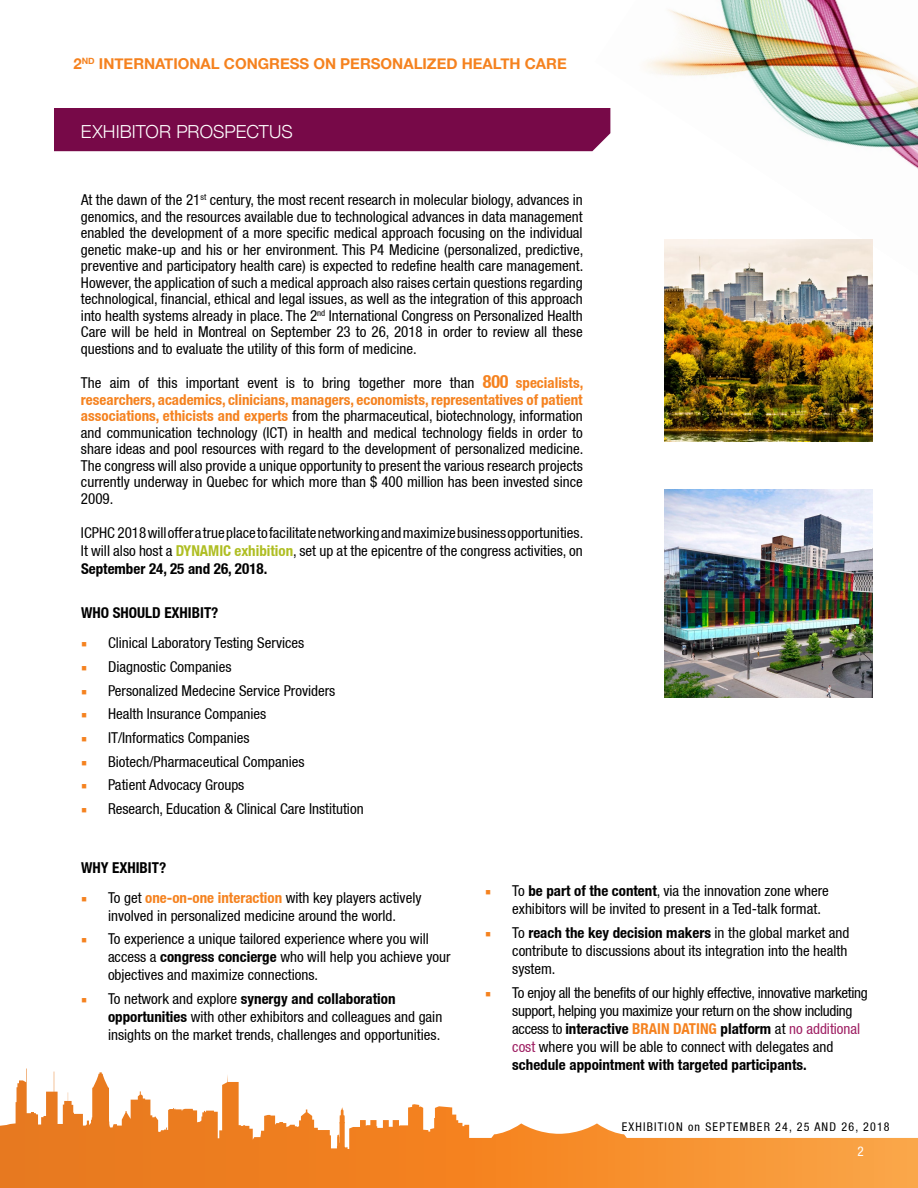
<style>
.page{position:relative;width:918px;height:1188px;background:#fff}
.page>*{position:absolute;margin:0;border:0;box-sizing:border-box;transform-origin:0 0}
.t1{font:300 18px "Helvetica Neue";letter-spacing:.005em;color:#fff}
.t2{font:condensed 15px/16.5px "Helvetica Neue";color:#000}
.t3{font:condensed 15px/18px "Helvetica Neue";letter-spacing:-.02em;color:#000}
.t4{font:700 15px "Helvetica Neue";color:#f5821f}
.t5{font:700 condensed 15px "Helvetica Neue";color:#000}
.t6{font:condensed 13.2px "Helvetica Neue";color:#fff}
.t7{font:condensed 12px "Helvetica Neue";letter-spacing:.1em;color:#000}
.s1{font-weight:700;font-size:18px;color:#f5821f}
.s2{font-weight:700;color:#f5821f}
.s3{font-weight:700;color:#afbe23}
.s4{font-weight:700}
.s5{font-family:"Minion Pro";font-stretch:normal;color:#f5821f}
.s6{color:#9e1e62}
</style>
<div class="page">
<svg style="left:0;top:1069px;width:918px;height:119px"></svg>
<img style="left:610px;top:0;width:308px;height:240px">
<div style="left:54px;top:108px;width:556px;height:43px;background:#770948"></div>
<img style="left:664px;top:489px;width:209px;height:209px">
<img style="left:664px;top:240px;width:209px;height:202px">
<p class="t4" style="left:73px;top:52px;width:495px">2<sup>ND</sup> INTERNATIONAL CONGRESS ON PERSONALIZED HEALTH CARE</p>
<p class="t1" style="left:81px;top:117px;width:213px">EXHIBITOR PROSPECTUS</p>
<p class="t2" style="left:81px;top:191px;width:504px;text-align:justify">At the dawn of the 21<sup>st</sup> century, the most recent research in molecular biology, advances in genomics, and the resources available due to technological advances in data management enabled the development of a more specific medical approach focusing on the individual genetic make-up and his or her environment. This P4 Medicine (personalized, predictive, preventive and participatory health care) is expected to redefine health care management.<br>However, the application of such a medical approach also raises certain questions regarding technological, financial, ethical and legal issues, as well as the integration of this approach into health systems already in place. The 2<sup>nd</sup> International Congress on Personalized Health Care will be held in Montreal on September 23 to 26, 2018 in order to review all these questions and to evaluate the utility of this form of medicine.</p>
<p class="t2" style="left:81px;top:374px;width:504px;text-align:justify">The aim of this important event is to bring together more than <span class="s1">800</span> <span class="s2">specialists, researchers, academics, clinicians, managers, economists, representatives of patient associations, ethicists and experts</span> from the pharmaceutical, biotechnology, information and communication technology (ICT) in health and medical technology fields in order to share ideas and pool resources with regard to the development of personalized medicine.<br>The congress will also provide a unique opportunity to present the various research projects currently underway in Quebec for which more than $ 400 million has been invested since 2009.</p>
<p class="t2" style="left:81px;top:524px;width:504px;line-height:18px;text-align:justify">ICPHC 2018 will offer a true place to facilitate networking and maximize business opportunities.<br>It will also host a <span class="s3">DYNAMIC exhibition</span>, set up at the epicentre of the congress activities, on <span class="s4">September 24, 25 and 26, 2018.</span></p>
<p class="t5" style="left:81px;top:604px;width:139px">WHO SHOULD EXHIBIT?</p>
<p class="t2" style="left:81px;top:635px;width:225px"><span class="s5">■</span> Clinical Laboratory Testing Services</p>
<p class="t2" style="left:81px;top:658px;width:152px"><span class="s5">■</span> Diagnostic Companies</p>
<p class="t2" style="left:81px;top:682px;width:256px"><span class="s5">■</span> Personalized Medecine Service Providers</p>
<p class="t2" style="left:81px;top:706px;width:187px"><span class="s5">■</span> Health Insurance Companies</p>
<p class="t2" style="left:81px;top:729px;width:170px"><span class="s5">■</span> IT/Informatics Companies</p>
<p class="t2" style="left:81px;top:753px;width:225px"><span class="s5">■</span> Biotech/Pharmaceutical Companies</p>
<p class="t2" style="left:81px;top:777px;width:165px"><span class="s5">■</span> Patient Advocacy Groups</p>
<p class="t2" style="left:81px;top:800px;width:284px"><span class="s5">■</span> Research, Education &amp; Clinical Care Institution</p>
<p class="t5" style="left:81px;top:858px;width:87px">WHY EXHIBIT?</p>
<p class="t2" style="left:81px;top:888px;width:342px;line-height:18px;text-align:center"><span class="s5">■</span> To get <span class="s2">one-on-one interaction</span> with key players actively involved in personalized medicine around the world.</p>
<p class="t2" style="left:108px;top:930px;width:344px;line-height:18px;text-indent:-27px"><span class="s5">■</span> To experience a unique tailored experience where you will access a <span class="s4">congress concierge</span> who will help you achieve your objectives and maximize connections.</p>
<p class="t2" style="left:108px;top:989px;width:336px;line-height:18px;text-indent:-27px"><span class="s5">■</span> To network and explore <span class="s4">synergy and collaboration opportunities</span> with other exhibitors and colleagues and gain insights on the market trends, challenges and opportunities.</p>
<p class="t2" style="left:512px;top:882px;width:318px;line-height:18px;text-indent:-27px"><span class="s5">■</span> To <span class="s4">be part of the content</span>, via the innovation zone where exhibitors will be invited to present in a Ted-talk format.</p>
<p class="t2" style="left:512px;top:923px;width:339px;line-height:18px;text-indent:-27px"><span class="s5">■</span> To <span class="s4">reach the key decision makers</span> in the global market and contribute to discussions about its integration into the health system.</p>
<p class="t3" style="left:512px;top:983px;width:357px;text-indent:-27px"><span class="s5">■</span> To enjoy all the benefits of our highly effective, innovative marketing support, helping you maximize your return on the show including access to <span class="s4">interactive</span> <span class="s2">BRAIN DATING</span> <span class="s4">platform</span> at <span class="s6">no additional cost</span> where you will be able to connect with delegates and <span class="s4">schedule appointment with targeted participants.</span></p>
<p class="t7" style="left:622px;top:1119px;width:269px">EXHIBITION on SEPTEMBER 24, 25 AND 26, 2018</p>
<p class="t6" style="left:858px;top:1144px;width:8px">2</p>
</div>
